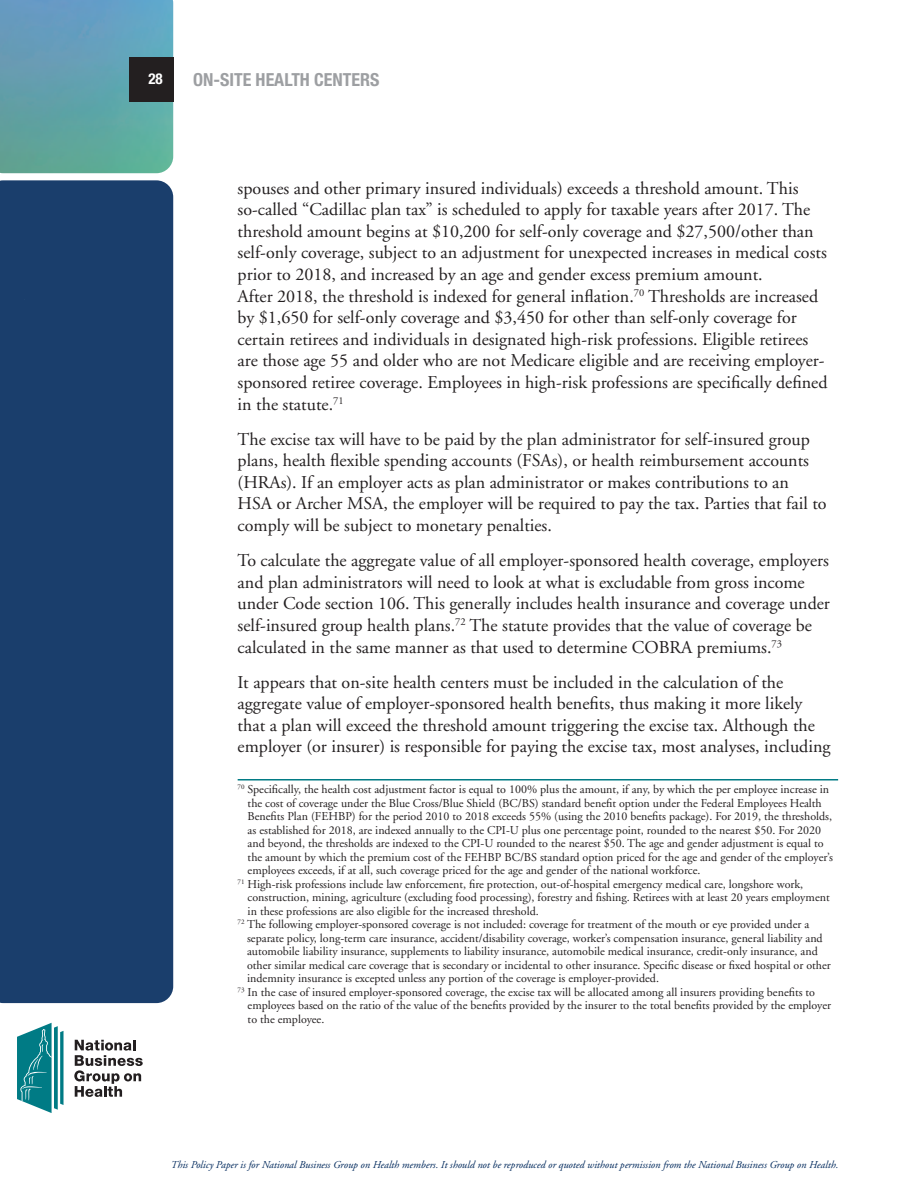
<style>
.page{position:relative;width:918px;height:1188px;background:#fff}
.page>*{position:absolute;margin:0;border:0;box-sizing:border-box;transform-origin:0 0}
.t1{font:18px/21.6px "Adobe Garamond";color:#231f20}
.t2{font:700 condensed 18px "Helvetica Neue";color:#9d9fa2}
.t3{font:700 condensed 15px "Helvetica Neue";color:#fff}
.t4{font:12px "Adobe Garamond";color:#231f20}
.t5{font:italic 10.5px "Adobe Garamond";color:#00295c}
</style>
<div class="page">
<div style="left:0;top:180px;width:173px;height:823px;background:#1a3e6c"></div>
<img style="left:0;top:0;width:173px;height:173px">
<svg style="left:17px;top:1023px;width:47px;height:90px"></svg>
<svg style="left:74px;top:1040px;width:69px;height:57px"></svg>
<div style="left:129px;top:58px;width:44px;height:44px;background:#231f20"></div>
<hr style="left:238px;top:779px;width:600px;height:2px;background:#007b85">
<p class="t3" style="left:148px;top:70px;width:16px">28</p>
<h1 class="t2" style="left:193px;top:69px;width:188px">ON-SITE HEALTH CENTERS</h1>
<p class="t1" style="left:238px;top:177px;width:591px">spouses and other primary insured individuals) exceeds a threshold amount. This so-called “Cadillac plan tax” is scheduled to apply for taxable years after 2017. The threshold amount begins at $10,200 for self-only coverage and $27,500/other than self-only coverage, subject to an adjustment for unexpected increases in medical costs prior to 2018, and increased by an age and gender excess premium amount.<br>After 2018, the threshold is indexed for general inflation.<sup>70</sup> Thresholds are increased by $1,650 for self-only coverage and $3,450 for other than self-only coverage for certain retirees and individuals in designated high-risk professions. Eligible retirees are those age 55 and older who are not Medicare eligible and are receiving employer&shy;sponsored retiree coverage. Employees in high-risk professions are specifically defined in the statute.<sup>71</sup></p>
<p class="t1" style="left:238px;top:429px;width:590px">The excise tax will have to be paid by the plan administrator for self-insured group plans, health flexible spending accounts (FSAs), or health reimbursement accounts (HRAs). If an employer acts as plan administrator or makes contributions to an HSA or Archer MSA, the employer will be required to pay the tax. Parties that fail to comply will be subject to monetary penalties.</p>
<p class="t1" style="left:238px;top:550px;width:594px">To calculate the aggregate value of all employer-sponsored health coverage, employers and plan administrators will need to look at what is excludable from gross income under Code section 106. This generally includes health insurance and coverage under self-insured group health plans.<sup>72</sup> The statute provides that the value of coverage be calculated in the same manner as that used to determine COBRA premiums.<sup>73</sup></p>
<p class="t1" style="left:238px;top:672px;width:594px">It appears that on-site health centers must be included in the calculation of the aggregate value of employer-sponsored health benefits, thus making it more likely that a plan will exceed the threshold amount triggering the excise tax. Although the employer (or insurer) is responsible for paying the excise tax, most analyses, including</p>
<p class="t4" style="left:238px;top:783px;width:593px"><sup>70</sup> Specifically, the health cost adjustment factor is equal to 100% plus the amount, if any, by which the per employee increase in</p>
<p class="t4" style="left:248px;top:797px;width:576px">the cost of coverage under the Blue Cross/Blue Shield (BC/BS) standard benefit option under the Federal Employees Health</p>
<p class="t4" style="left:248px;top:810px;width:586px">Benefits Plan (FEHBP) for the period 2010 to 2018 exceeds 55% (using the 2010 benefits package). For 2019, the thresholds,</p>
<p class="t4" style="left:248px;top:824px;width:575px">as established for 2018, are indexed annually to the CPI-U plus one percentage point, rounded to the nearest $50. For 2020</p>
<p class="t4" style="left:248px;top:837px;width:577px">and beyond, the thresholds are indexed to the CPI-U rounded to the nearest $50. The age and gender adjustment is equal to</p>
<p class="t4" style="left:248px;top:851px;width:587px">the amount by which the premium cost of the FEHBP BC/BS standard option priced for the age and gender of the employer’s</p>
<p class="t4" style="left:248px;top:864px;width:454px">employees exceeds, if at all, such coverage priced for the age and gender of the national workforce.</p>
<p class="t4" style="left:238px;top:878px;width:567px"><sup>71</sup> High-risk professions include law enforcement, fire protection, out-of-hospital emergency medical care, longshore work,</p>
<p class="t4" style="left:248px;top:891px;width:584px">construction, mining, agriculture (excluding food processing), forestry and fishing. Retirees with at least 20 years employment</p>
<p class="t4" style="left:248px;top:905px;width:293px">in these professions are also eligible for the increased threshold.</p>
<p class="t4" style="left:238px;top:918px;width:573px"><sup>72</sup> The following employer-sponsored coverage is not included: coverage for treatment of the mouth or eye provided under a</p>
<p class="t4" style="left:247px;top:932px;width:577px">separate policy, long-term care insurance, accident/disability coverage, worker’s compensation insurance, general liability and</p>
<p class="t4" style="left:247px;top:945px;width:572px">automobile liability insurance, supplements to liability insurance, automobile medical insurance, credit-only insurance, and</p>
<p class="t4" style="left:247px;top:959px;width:585px">other similar medical care coverage that is secondary or incidental to other insurance. Specific disease or fixed hospital or other</p>
<p class="t4" style="left:247px;top:972px;width:413px">indemnity insurance is excepted unless any portion of the coverage is employer-provided.</p>
<p class="t4" style="left:238px;top:986px;width:579px"><sup>73</sup> In the case of insured employer-sponsored coverage, the excise tax will be allocated among all insurers providing benefits to</p>
<p class="t4" style="left:248px;top:999px;width:585px">employees based on the ratio of the value of the benefits provided by the insurer to the total benefits provided by the employer</p>
<p class="t4" style="left:248px;top:1013px;width:78px">to the employee.</p>
<p class="t5" style="left:170px;top:1159px;width:669px">This Policy Paper is for National Business Group on Health members. It should not be reproduced or quoted without permission from the National Business Group on Health.</p>
</div>
